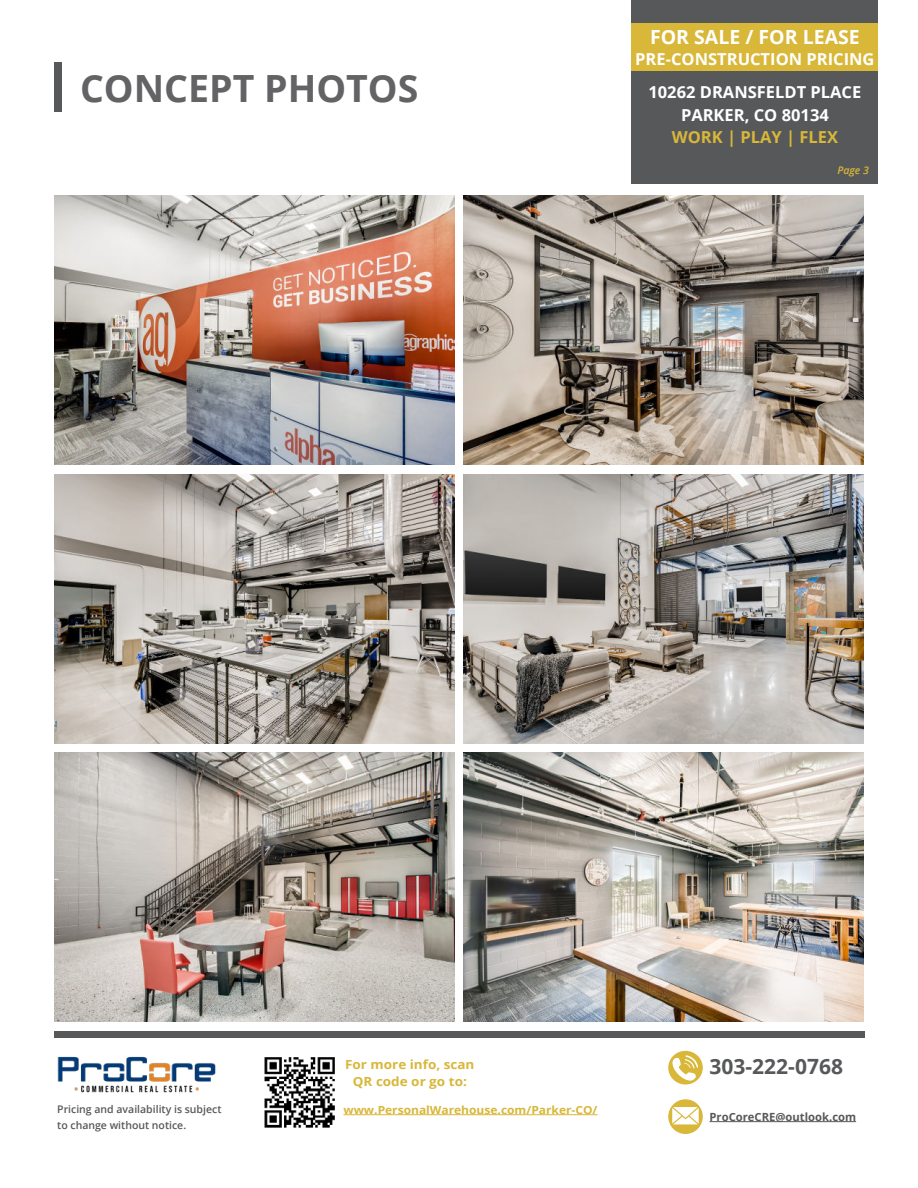
<style>
.page{position:relative;width:918px;height:1188px;background:#fff}
.page>*{position:absolute;margin:0;border:0;box-sizing:border-box;transform-origin:0 0}
.t1{font:700 37.5px "Open Sans";color:#636366}
.t2{font:700 21px "Open Sans";color:#57585a}
.t3{font:700 19.5px "Open Sans";color:#fff}
.t4{font:700 16.5px/22.5px "Open Sans";color:#fff;text-align:center}
.t5{font:700 16.5px "Open Sans";color:#d8b739}
.t6{font:700 12.6px/16.5px "Open Sans";color:#d8b739;text-align:center;scale:1.08 1}
.t7{font:700 11.25px "Open Sans";color:#57585a}
.t8{font:700 11.1px "Open Sans";color:#d8b739;scale:1.08 1}
.t9{font:600 10.5px/16.5px "Open Sans";color:#57585a}
.t10{font:italic 600 10.5px "Open Sans";color:#d8b739}
</style>
<div class="page">
<div style="left:632px;top:0;width:246px;height:184px;background:#57585a"></div>
<div style="left:54px;top:63px;width:8px;height:49px;background:#57585a"></div>
<div style="left:632px;top:23px;width:246px;height:48px;background:#d8b739"></div>
<div style="left:54px;top:1032px;width:810px;height:6px;background:#57585a"></div>
<hr style="left:710px;top:1121px;width:146px;height:1px;background:#57585a">
<img style="left:57px;top:1056px;width:159px;height:37px">
<img style="left:265px;top:1057px;width:70px;height:71px">
<hr style="left:343px;top:1114px;width:255px;height:1px;background:#d8b739">
<svg style="left:668px;top:1051px;width:35px;height:34px"></svg>
<svg style="left:672px;top:1055px;width:26px;height:26px"></svg>
<svg style="left:668px;top:1099px;width:35px;height:35px"></svg>
<svg style="left:672px;top:1107px;width:27px;height:17px"></svg>
<img style="left:463px;top:753px;width:401px;height:269px">
<img style="left:463px;top:474px;width:401px;height:269px">
<img style="left:463px;top:195px;width:401px;height:270px">
<img style="left:55px;top:753px;width:400px;height:269px">
<img style="left:55px;top:474px;width:400px;height:269px">
<img style="left:55px;top:195px;width:400px;height:270px">
<h1 class="t1" style="left:80px;top:73px;width:340px">CONCEPT PHOTOS</h1>
<p class="t3" style="left:650px;top:25px;width:211px">FOR SALE / FOR LEASE</p>
<p class="t4" style="left:635px;top:48px;width:241px">PRE-CONSTRUCTION PRICING</p>
<p class="t4" style="left:648px;top:83px;width:214px">10262 DRANSFELDT PLACE<br>PARKER, CO 80134</p>
<p class="t5" style="left:672px;top:131px;width:168px">WORK | PLAY | FLEX</p>
<p class="t10" style="left:837px;top:167px;width:33px">Page 3</p>
<p class="t9" style="left:57px;top:1102px;width:166px">Pricing and availability is subject to change without notice.</p>
<p class="t6" style="left:345px;top:1058px;width:121px">For more info, scan<br>QR code or go to:</p>
<p class="t8" style="left:343px;top:1105px;width:237px">www.PersonalWarehouse.com/Parker-CO/</p>
<p class="t2" style="left:710px;top:1058px;width:135px">303-222-0768</p>
<p class="t7" style="left:710px;top:1112px;width:148px">ProCoreCRE@outlook.com</p>
</div>
